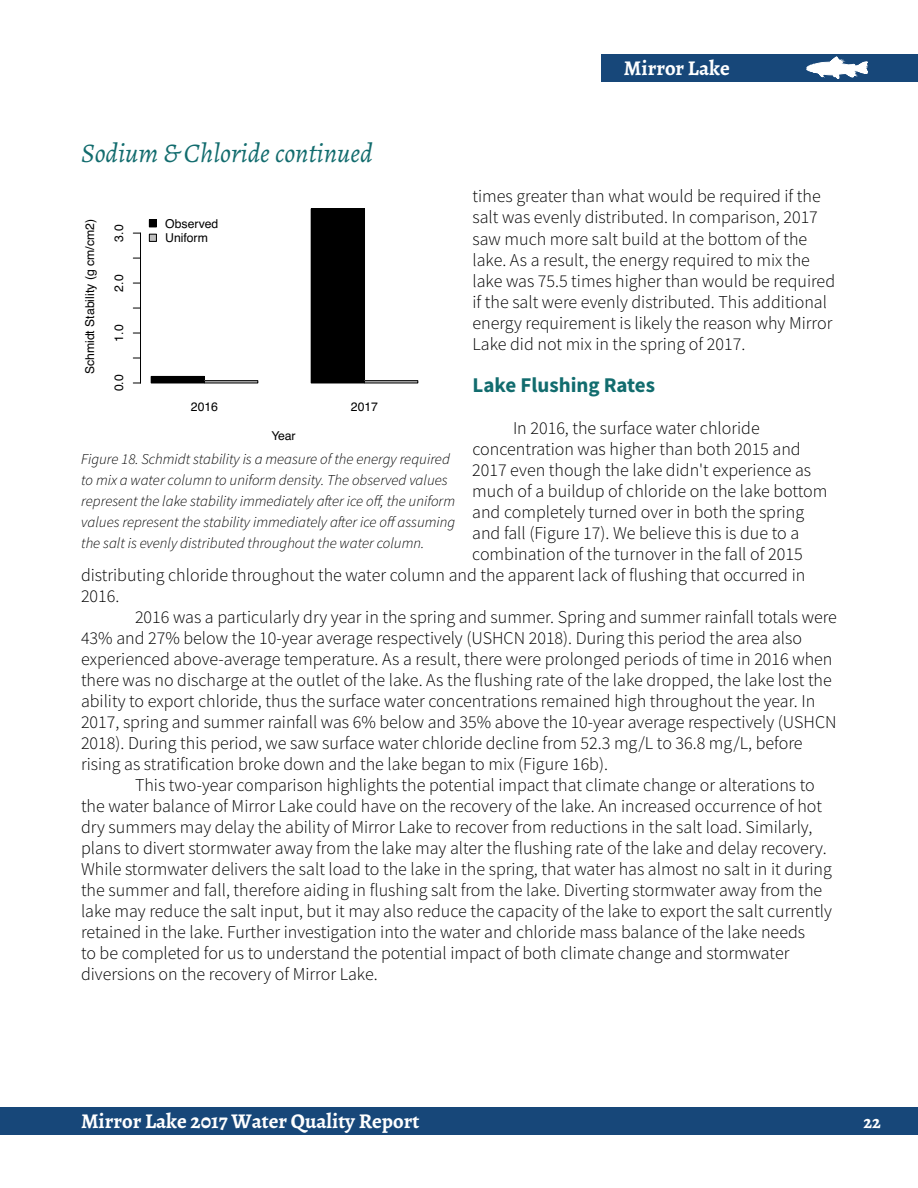
<style>
.page{position:relative;width:918px;height:1188px;background:#fff}
.page>*{position:absolute;margin:0;border:0;box-sizing:border-box;transform-origin:0 0}
.t1{font:italic 27px "Alegreya";color:#126c6e}
.t2{font:700 21px "Alegreya";color:#fff}
.t3{font:700 21px "Source Sans Pro";color:#126c6e}
.t4{font:300 18px/21px "Source Sans Pro";color:#000}
.t5{font:700 18px "Alegreya";color:#fff}
.t6{font:italic 300 15px/21px "Source Sans Pro";color:#000}
.t7{font:12.3px/14.4px "Helvetica";color:#000}
</style>
<div class="page">
<div style="left:602px;top:54px;width:316px;height:28px;background:#174779"></div>
<svg style="left:807px;top:57px;width:60px;height:22px"></svg>
<div style="left:0;top:1107px;width:918px;height:28px;background:#174779"></div>
<div style="left:151px;top:376px;width:54px;height:7px;background:#000"></div>
<div style="left:204px;top:380px;width:54px;height:3px;border:1px solid #000"></div>
<div style="left:311px;top:209px;width:54px;height:174px;background:#000"></div>
<div style="left:364px;top:380px;width:54px;height:3px;border:1px solid #000"></div>
<hr style="left:140px;top:233px;width:1px;height:150px;background:#000">
<div style="left:149px;top:220px;width:7px;height:7px;background:#000"></div>
<div style="left:149px;top:219px;width:8px;height:8px;border:1px solid #000"></div>
<div style="left:149px;top:234px;width:7px;height:7px;background:#bebebe"></div>
<div style="left:149px;top:234px;width:8px;height:8px;border:1px solid #000"></div>
<h1 class="t1" style="left:81px;top:137px;width:293px">Sodium &amp; Chloride continued</h1>
<p class="t2" style="left:624px;top:55px;width:107px">Mirror Lake</p>
<p class="t4" style="left:473px;top:186px;width:364px">times greater than what would be required if the salt was evenly distributed. In comparison, 2017 saw much more salt build at the bottom of the lake. As a result, the energy required to mix the lake was 75.5 times higher than would be required if the salt were evenly distributed. This additional energy requirement is likely the reason why Mirror Lake did not mix in the spring of 2017.</p>
<p class="t3" style="left:472px;top:370px;width:184px">Lake Flushing Rates</p>
<p class="t4" style="left:513px;top:417px;width:248px">In 2016, the surface water chloride</p>
<p class="t4" style="left:472px;top:438px;width:330px">concentration was higher than both 2015 and</p>
<p class="t4" style="left:472px;top:459px;width:341px">2017 even though the lake didn't experience as</p>
<p class="t4" style="left:472px;top:480px;width:357px">much of a buildup of chloride on the lake bottom</p>
<p class="t4" style="left:472px;top:501px;width:334px">and completely turned over in both the spring</p>
<p class="t4" style="left:472px;top:522px;width:329px">and fall (Figure 17). We believe this is due to a</p>
<p class="t4" style="left:472px;top:543px;width:332px">combination of the turnover in the fall of 2015</p>
<p class="t4" style="left:81px;top:564px;width:726px">distributing chloride throughout the water column and the apparent lack of flushing that occurred in</p>
<p class="t4" style="left:81px;top:585px;width:40px">2016.</p>
<p class="t4" style="left:135px;top:606px;width:703px">2016 was a particularly dry year in the spring and summer. Spring and summer rainfall totals were</p>
<p class="t4" style="left:81px;top:627px;width:723px">43% and 27% below the 10-year average respectively (USHCN 2018). During this period the area also</p>
<p class="t4" style="left:81px;top:648px;width:753px">experienced above-average temperature. As a result, there were prolonged periods of time in 2016 when</p>
<p class="t4" style="left:81px;top:669px;width:752px">there was no discharge at the outlet of the lake. As the flushing rate of the lake dropped, the lake lost the</p>
<p class="t4" style="left:81px;top:690px;width:736px">ability to export chloride, thus the surface water concentrations remained high throughout the year. In</p>
<p class="t4" style="left:81px;top:711px;width:757px">2017, spring and summer rainfall was 6% below and 35% above the 10-year average respectively (USHCN</p>
<p class="t4" style="left:81px;top:732px;width:723px">2018). During this period, we saw surface water chloride decline from 52.3 mg/L to 36.8 mg/L, before</p>
<p class="t4" style="left:81px;top:753px;width:529px">rising as stratification broke down and the lake began to mix (Figure 16b).</p>
<p class="t4" style="left:135px;top:774px;width:681px">This two-year comparison highlights the potential impact that climate change or alterations to</p>
<p class="t4" style="left:81px;top:795px;width:743px">the water balance of Mirror Lake could have on the recovery of the lake. An increased occurrence of hot</p>
<p class="t4" style="left:81px;top:816px;width:733px">dry summers may delay the ability of Mirror Lake to recover from reductions in the salt load. Similarly,</p>
<p class="t4" style="left:81px;top:837px;width:747px">plans to divert stormwater away from the lake may alter the flushing rate of the lake and delay recovery.</p>
<p class="t4" style="left:81px;top:858px;width:752px">While stormwater delivers the salt load to the lake in the spring, that water has almost no salt in it during</p>
<p class="t4" style="left:81px;top:879px;width:743px">the summer and fall, therefore aiding in flushing salt from the lake. Diverting stormwater away from the</p>
<p class="t4" style="left:81px;top:900px;width:753px">lake may reduce the salt input, but it may also reduce the capacity of the lake to export the salt currently</p>
<p class="t4" style="left:81px;top:921px;width:726px">retained in the lake. Further investigation into the water and chloride mass balance of the lake needs</p>
<p class="t4" style="left:81px;top:942px;width:710px">to be completed for us to understand the potential impact of both climate change and stormwater</p>
<p class="t4" style="left:81px;top:963px;width:298px">diversions on the recovery of Mirror Lake.</p>
<p class="t7" style="left:112px;top:242px;width:19px;rotate:-90deg">3.0</p>
<p class="t7" style="left:165px;top:217px;width:55px">Observed<br>Uniform</p>
<p class="t7" style="left:83px;top:374px;width:157px;rotate:-90deg">Schmidt Stability (g cm/cm2)</p>
<p class="t7" style="left:112px;top:292px;width:19px;rotate:-90deg">2.0</p>
<p class="t7" style="left:112px;top:342px;width:19px;rotate:-90deg">1.0</p>
<p class="t7" style="left:112px;top:391px;width:19px;rotate:-90deg">0.0</p>
<p class="t7" style="left:191px;top:400px;width:29px">2016</p>
<p class="t7" style="left:351px;top:400px;width:29px">2017</p>
<p class="t7" style="left:272px;top:429px;width:26px">Year</p>
<p class="t6" style="left:81px;top:448px;width:376px">Figure 18. Schmidt stability is a measure of the energy required to mix a water column to uniform density. The observed values represent the lake stability immediately after ice off, the uniform values represent the stability immediately after ice off assuming the salt is evenly distributed throughout the water column.</p>
<p class="t2" style="left:81px;top:1108px;width:340px">Mirror Lake 2017 Water Quality Report</p>
<p class="t5" style="left:863px;top:1111px;width:19px">22</p>
</div>
